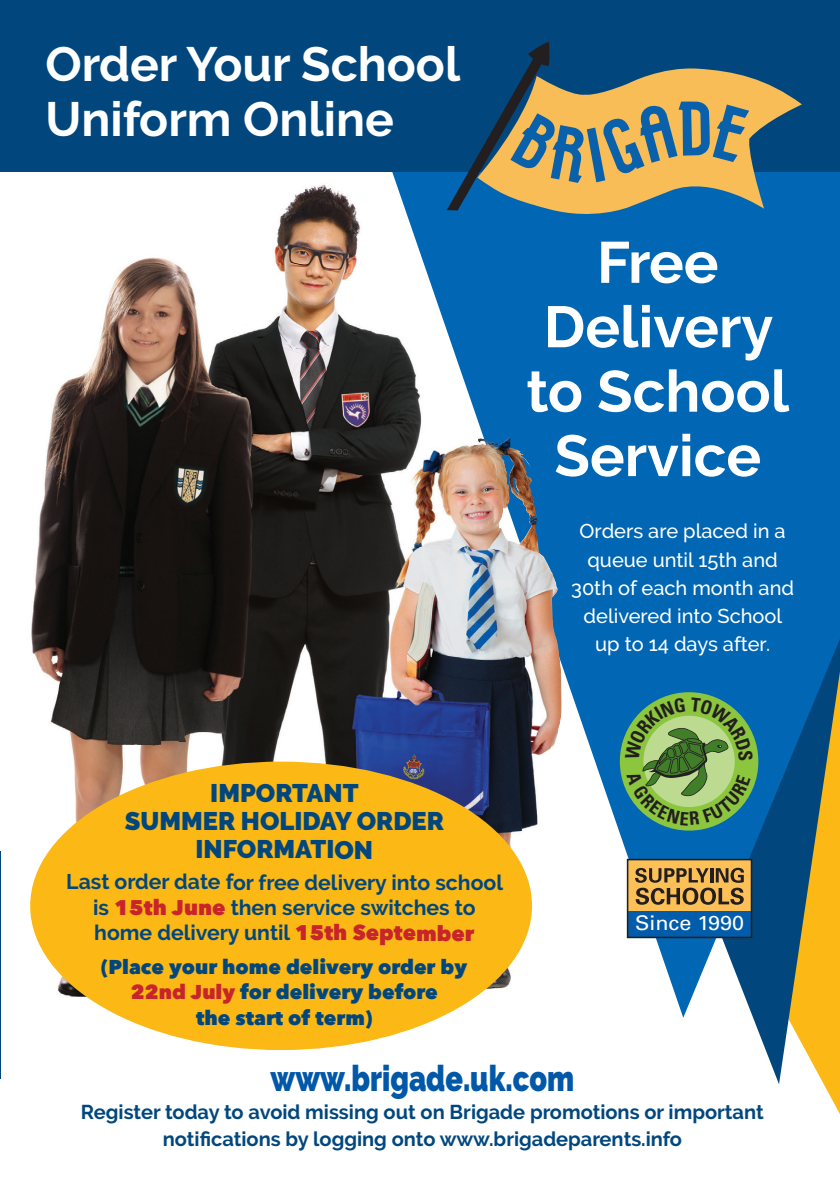
<style>
.page{position:relative;width:840px;height:1191px;background:#fff}
.page>*{position:absolute;margin:0;border:0;box-sizing:border-box;transform-origin:0 0}
.t1{font:700 58px/64.4px "Raleway";color:#fff;text-align:center}
.t2{font:700 48px/55.6px "Raleway";color:#fff}
.t3{font:900 36px "Raleway";color:#0157a8;scale:.8 1}
.t4{font:900 25.4px/28.4px "Raleway";color:#01477e;text-align:center}
.t5{font:700 21.2px/25.4px "Raleway";color:#01477e;text-align:center}
.t6{font:20.2px "Univers";color:#fff;scale:1.06 1}
.t7{font:700 20px/27.6px "Raleway";color:#01477e;text-align:center}
.t8{font:500 20px/28.2px "Raleway";color:#fff;text-align:center}
.t9{font:800 20px "Avenir Next";color:#01477e}
.s1{font-family:"Avenir Next";font-weight:800;color:#c8242b}
.s2{color:#c8242b}
</style>
<div class="page">
<svg style="left:406px;top:1017px;width:433px;height:67px"></svg>
<svg style="left:392px;top:172px;width:447px;height:845px;fill:#0166b3"></svg>
<div style="left:0;top:0;width:839px;height:172px;background:#01477e"></div>
<svg style="left:561px;top:77px;width:240px;height:137px"></svg>
<svg style="left:446px;top:42px;width:302px;height:168px"></svg>
<img style="left:30px;top:179px;width:531px;height:834px">
<div style="left:627px;top:911px;width:124px;height:26px;background:#015dab"></div>
<div style="left:627px;top:859px;width:124px;height:52px;background:#fdc056"></div>
<div style="left:626px;top:858px;width:125px;height:80px;border:2px solid #231f20"></div>
<svg style="left:635px;top:867px;width:108px;height:37px"></svg>
<div style="left:30px;top:761px;width:501px;height:289px;background:#fcb814;border-radius:50%"></div>
<div style="left:619px;top:692px;width:139px;height:138px;background:#8bc63e;border-radius:50%"></div>
<svg style="left:624px;top:697px;width:128px;height:128px"></svg>
<p class="t2" style="left:45px;top:36px;width:416px">Order Your School<br>Uniform Online</p>
<p class="t1" style="left:596px;top:230px;width:123px">Free</p>
<p class="t1" style="left:526px;top:294px;width:264px">Delivery to School</p>
<p class="t1" style="left:554px;top:423px;width:208px">Service</p>
<p class="t8" style="left:571px;top:517px;width:224px">Orders are placed in a queue until 15th and<br>30th of each month and delivered into School up to 14 days after.</p>
<p class="t4" style="left:210px;top:778px;width:150px">IMPORTANT</p>
<p class="t4" style="left:125px;top:807px;width:320px">SUMMER HOLIDAY ORDER<br>INFORMATION</p>
<p class="t5" style="left:66px;top:869px;width:438px">Last order date for free delivery into school is <span class="s1">15th June</span> then service switches to home delivery until <span class="s1">15th September</span></p>
<p class="t9" style="left:101px;top:953px;width:367px">(Place your home delivery order by</p>
<p class="t9" style="left:131px;top:979px;width:308px"><span class="s2">22nd July</span> for delivery before</p>
<p class="t9" style="left:196px;top:1004px;width:177px">the start of term)</p>
<p class="t6" style="left:634px;top:916px;width:104px">Since 1990</p>
<p class="t3" style="left:270px;top:1057px;width:381px">www.brigade.uk.com</p>
<p class="t7" style="left:81px;top:1097px;width:684px">Register today to avoid missing out on Brigade promotions or important notifications by logging onto www.brigadeparents.info</p>
</div>
